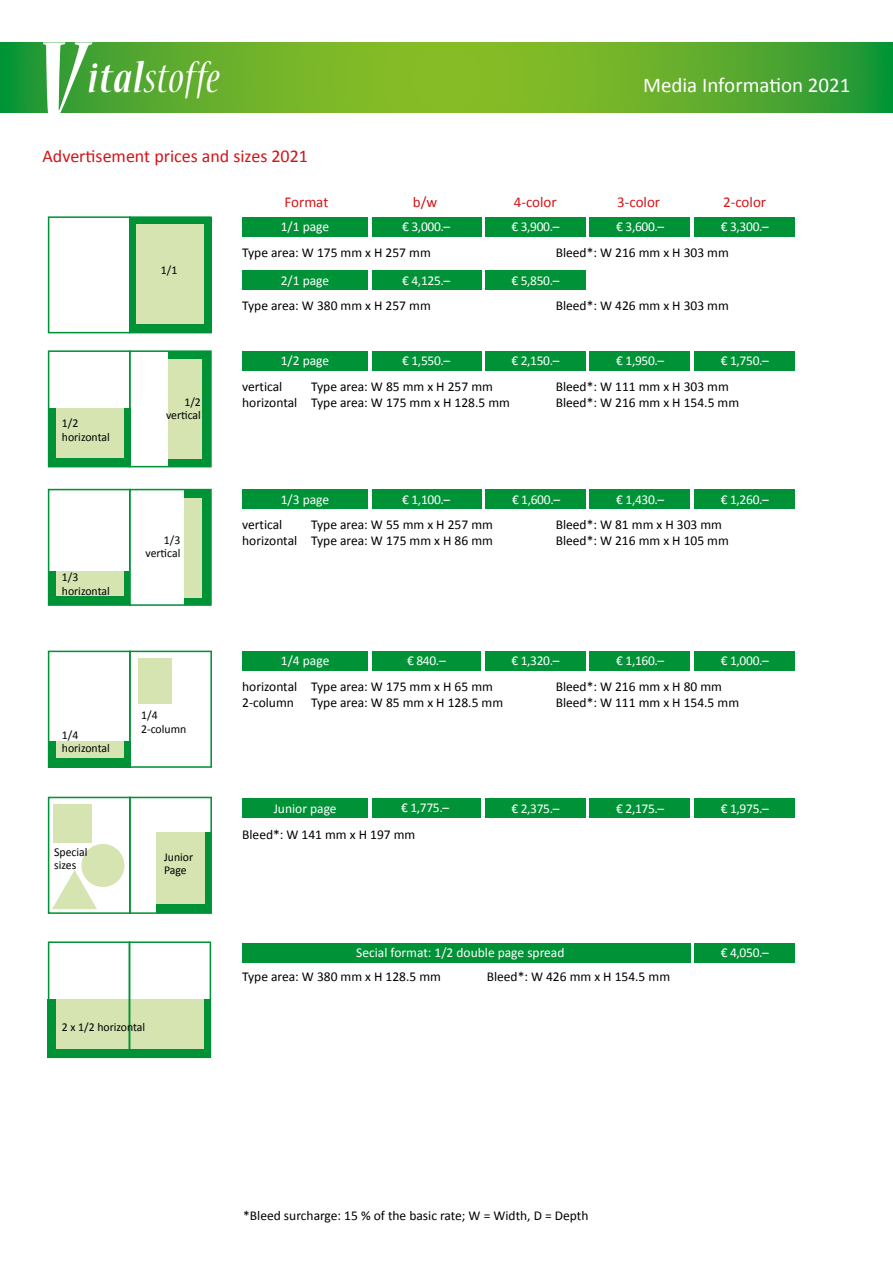
<style>
.page{position:relative;width:893px;height:1263px;background:#fff}
.page>*{position:absolute;margin:0;border:0;box-sizing:border-box;transform-origin:0 0}
.t1{font:italic 700 condensed 118.65px "Nueva Std";color:#fff}
.t2{font:italic condensed 47.1px "Nueva Std";letter-spacing:.01em;color:#fff}
.t3{font:21px "Calibri";color:#fff}
.t4{font:18px "Calibri";color:#d51317}
.t5{font:15px "Calibri";color:#d51317}
.t6{font:13.5px "Calibri";color:#000}
.t7{font:13.5px "Calibri";letter-spacing:-.02em;color:#fff}
.t8{font:13.5px "Calibri";color:#fff}
.t9{font:12px/13.5px "Calibri";color:#000}
.s1{font-weight:700}
</style>
<div class="page">
<svg style="left:0;top:42px;width:893px;height:71px;background:#5fad2c"></svg>
<div style="left:130px;top:217px;width:82px;height:116px;background:#009236"></div>
<div style="left:136px;top:225px;width:68px;height:99px;background:#d5e4b1"></div>
<div style="left:48px;top:216px;width:83px;height:117px;border:2px solid #009236"></div>
<div style="left:129px;top:216px;width:83px;height:117px;border:2px solid #009236"></div>
<div style="left:49px;top:408px;width:82px;height:58px;background:#009236"></div>
<div style="left:168px;top:351px;width:43px;height:115px;background:#009236"></div>
<div style="left:168px;top:359px;width:34px;height:99px;background:#d5e4b1"></div>
<div style="left:48px;top:350px;width:83px;height:117px;border:2px solid #009236"></div>
<div style="left:129px;top:350px;width:83px;height:117px;border:2px solid #009236"></div>
<div style="left:57px;top:408px;width:67px;height:49px;background:#d5e4b1"></div>
<div style="left:49px;top:571px;width:81px;height:34px;background:#009236"></div>
<div style="left:184px;top:490px;width:27px;height:115px;background:#009236"></div>
<div style="left:184px;top:498px;width:18px;height:99px;background:#d5e4b1"></div>
<div style="left:57px;top:571px;width:67px;height:25px;background:#d5e4b1"></div>
<div style="left:48px;top:489px;width:83px;height:117px;border:2px solid #009236"></div>
<div style="left:129px;top:489px;width:83px;height:117px;border:2px solid #009236"></div>
<div style="left:694px;top:489px;width:101px;height:20px;background:#009236"></div>
<div style="left:589px;top:489px;width:101px;height:20px;background:#009236"></div>
<div style="left:485px;top:489px;width:101px;height:20px;background:#009236"></div>
<div style="left:372px;top:489px;width:109px;height:20px;background:#009236"></div>
<div style="left:242px;top:489px;width:126px;height:20px;background:#009236"></div>
<div style="left:694px;top:351px;width:101px;height:20px;background:#009236"></div>
<div style="left:589px;top:351px;width:101px;height:20px;background:#009236"></div>
<div style="left:485px;top:351px;width:101px;height:20px;background:#009236"></div>
<div style="left:372px;top:351px;width:109px;height:20px;background:#009236"></div>
<div style="left:242px;top:351px;width:126px;height:20px;background:#009236"></div>
<div style="left:694px;top:217px;width:101px;height:20px;background:#009236"></div>
<div style="left:589px;top:217px;width:101px;height:20px;background:#009236"></div>
<div style="left:485px;top:217px;width:101px;height:20px;background:#009236"></div>
<div style="left:372px;top:217px;width:109px;height:20px;background:#009236"></div>
<div style="left:242px;top:217px;width:126px;height:20px;background:#009236"></div>
<div style="left:485px;top:270px;width:101px;height:20px;background:#009236"></div>
<div style="left:372px;top:270px;width:109px;height:20px;background:#009236"></div>
<div style="left:242px;top:270px;width:126px;height:20px;background:#009236"></div>
<div style="left:242px;top:943px;width:448px;height:19px;background:#009236"></div>
<div style="left:48px;top:999px;width:162px;height:58px;background:#009236"></div>
<div style="left:56px;top:999px;width:147px;height:49px;background:#d5e4b1"></div>
<div style="left:48px;top:941px;width:82px;height:117px;border:2px solid #009236"></div>
<div style="left:129px;top:941px;width:82px;height:117px;border:2px solid #009236"></div>
<div style="left:48px;top:741px;width:83px;height:26px;background:#009236"></div>
<div style="left:56px;top:741px;width:68px;height:17px;background:#d5e4b1"></div>
<div style="left:48px;top:651px;width:83px;height:117px;border:2px solid #009236"></div>
<div style="left:129px;top:651px;width:83px;height:117px;border:2px solid #009236"></div>
<div style="left:138px;top:658px;width:33px;height:46px;background:#d5e4b1"></div>
<div style="left:48px;top:797px;width:83px;height:117px;border:2px solid #009236"></div>
<div style="left:129px;top:797px;width:83px;height:117px;border:2px solid #009236"></div>
<div style="left:156px;top:832px;width:54px;height:81px;background:#009236"></div>
<div style="left:156px;top:832px;width:48px;height:72px;background:#d5e4b1"></div>
<div style="left:694px;top:651px;width:101px;height:20px;background:#009236"></div>
<div style="left:589px;top:651px;width:101px;height:20px;background:#009236"></div>
<div style="left:485px;top:651px;width:101px;height:20px;background:#009236"></div>
<div style="left:372px;top:651px;width:109px;height:20px;background:#009236"></div>
<div style="left:242px;top:651px;width:126px;height:20px;background:#009236"></div>
<div style="left:694px;top:798px;width:101px;height:20px;background:#009236"></div>
<div style="left:589px;top:798px;width:101px;height:20px;background:#009236"></div>
<div style="left:485px;top:798px;width:101px;height:20px;background:#009236"></div>
<div style="left:372px;top:798px;width:109px;height:20px;background:#009236"></div>
<div style="left:242px;top:798px;width:126px;height:20px;background:#009236"></div>
<div style="left:694px;top:943px;width:101px;height:19px;background:#009236"></div>
<div style="left:53px;top:804px;width:39px;height:38px;background:#d5e4b1"></div>
<div style="left:81px;top:844px;width:43px;height:43px;background:#d5e4b1;border-radius:50%"></div>
<svg style="left:52px;top:870px;width:45px;height:39px"></svg>
<h1 class="t1" style="left:35px;top:26px;width:49px">V</h1>
<h2 class="t2" style="left:88px;top:57px;width:133px"><span class="s1">ital</span>stoffe</h2>
<h3 class="t4" style="left:43px;top:145px;width:267px">Advertisement prices and sizes 2021</h3>
<h3 class="t3" style="left:643px;top:72px;width:209px">Media Information 2021</h3>
<p class="t5" style="left:284px;top:193px;width:45px">Format</p>
<p class="t5" style="left:413px;top:193px;width:26px">b/w</p>
<p class="t5" style="left:514px;top:193px;width:44px">4-color</p>
<p class="t5" style="left:617px;top:193px;width:44px">3-color</p>
<p class="t5" style="left:723px;top:193px;width:44px">2-color</p>
<p class="t7" style="left:281px;top:218px;width:50px">1/1 page</p>
<p class="t7" style="left:402px;top:218px;width:50px">€ 3,000.–</p>
<p class="t7" style="left:511px;top:218px;width:50px">€ 3,900.–</p>
<p class="t7" style="left:616px;top:218px;width:50px">€ 3,600.–</p>
<p class="t7" style="left:721px;top:218px;width:50px">€ 3,300.–</p>
<p class="t9" style="left:161px;top:262px;width:18px">1/1</p>
<p class="t9" style="left:62px;top:416px;width:49px">1/2 horizontal</p>
<p class="t9" style="left:166px;top:394px;width:36px;text-align:right">1/2 vertical</p>
<p class="t9" style="left:62px;top:570px;width:49px">1/3 horizontal</p>
<p class="t9" style="left:145px;top:533px;width:36px;text-align:right">1/3 vertical</p>
<p class="t9" style="left:62px;top:727px;width:49px">1/4 horizontal</p>
<p class="t9" style="left:141px;top:708px;width:47px">1/4<br>2-column</p>
<p class="t9" style="left:54px;top:844px;width:35px">Special sizes</p>
<p class="t9" style="left:164px;top:850px;width:31px">Junior<br>Page</p>
<p class="t9" style="left:62px;top:1019px;width:85px">2 x 1/2 horizontal</p>
<p class="t6" style="left:242px;top:244px;width:190px">Type area: W 175 mm x H 257 mm</p>
<p class="t6" style="left:556px;top:244px;width:175px">Bleed*: W 216 mm x H 303 mm</p>
<p class="t7" style="left:281px;top:272px;width:50px">2/1 page</p>
<p class="t7" style="left:402px;top:272px;width:50px">€ 4,125.–</p>
<p class="t7" style="left:511px;top:272px;width:50px">€ 5,850.–</p>
<p class="t6" style="left:242px;top:297px;width:190px">Type area: W 380 mm x H 257 mm</p>
<p class="t6" style="left:556px;top:297px;width:175px">Bleed*: W 426 mm x H 303 mm</p>
<p class="t7" style="left:281px;top:352px;width:50px">1/2 page</p>
<p class="t7" style="left:402px;top:352px;width:50px">€ 1,550.–</p>
<p class="t7" style="left:511px;top:352px;width:50px">€ 2,150.–</p>
<p class="t7" style="left:616px;top:352px;width:50px">€ 1,950.–</p>
<p class="t7" style="left:721px;top:352px;width:50px">€ 1,750.–</p>
<p class="t6" style="left:242px;top:378px;width:42px">vertical</p>
<p class="t6" style="left:311px;top:378px;width:183px">Type area: W 85 mm x H 257 mm</p>
<p class="t6" style="left:556px;top:378px;width:175px">Bleed*: W 111 mm x H 303 mm</p>
<p class="t6" style="left:242px;top:394px;width:269px">horizontal Type area: W 175 mm x H 128.5 mm</p>
<p class="t6" style="left:556px;top:394px;width:185px">Bleed*: W 216 mm x H 154.5 mm</p>
<p class="t7" style="left:281px;top:491px;width:50px">1/3 page</p>
<p class="t7" style="left:402px;top:491px;width:50px">€ 1,100.–</p>
<p class="t7" style="left:512px;top:491px;width:50px">€ 1,600.–</p>
<p class="t7" style="left:616px;top:491px;width:50px">€ 1,430.–</p>
<p class="t7" style="left:721px;top:491px;width:50px">€ 1,260.–</p>
<p class="t6" style="left:242px;top:516px;width:42px">vertical</p>
<p class="t6" style="left:311px;top:516px;width:183px">Type area: W 55 mm x H 257 mm</p>
<p class="t6" style="left:556px;top:516px;width:168px">Bleed*: W 81 mm x H 303 mm</p>
<p class="t6" style="left:242px;top:533px;width:252px">horizontal Type area: W 175 mm x H 86 mm</p>
<p class="t6" style="left:556px;top:533px;width:175px">Bleed*: W 216 mm x H 105 mm</p>
<p class="t7" style="left:281px;top:653px;width:50px">1/4 page</p>
<p class="t7" style="left:407px;top:653px;width:40px">€ 840.–</p>
<p class="t7" style="left:511px;top:653px;width:50px">€ 1,320.–</p>
<p class="t7" style="left:616px;top:653px;width:50px">€ 1,160.–</p>
<p class="t7" style="left:721px;top:653px;width:50px">€ 1,000.–</p>
<p class="t6" style="left:242px;top:678px;width:252px">horizontal Type area: W 175 mm x H 65 mm</p>
<p class="t6" style="left:556px;top:678px;width:168px">Bleed*: W 216 mm x H 80 mm</p>
<p class="t6" style="left:242px;top:694px;width:53px">2-column</p>
<p class="t6" style="left:311px;top:694px;width:193px">Type area: W 85 mm x H 128.5 mm</p>
<p class="t6" style="left:556px;top:694px;width:185px">Bleed*: W 111 mm x H 154.5 mm</p>
<p class="t8" style="left:274px;top:800px;width:64px">Junior page</p>
<p class="t7" style="left:401px;top:799px;width:50px">€ 1,775.–</p>
<p class="t7" style="left:511px;top:800px;width:50px">€ 2,375.–</p>
<p class="t7" style="left:616px;top:800px;width:50px">€ 2,175.–</p>
<p class="t7" style="left:721px;top:800px;width:50px">€ 1,975.–</p>
<p class="t6" style="left:242px;top:826px;width:175px">Bleed*: W 141 mm x H 197 mm</p>
<p class="t8" style="left:356px;top:944px;width:210px">Secial format: 1/2 double page spread</p>
<p class="t6" style="left:242px;top:968px;width:200px">Type area: W 380 mm x H 128.5 mm</p>
<p class="t6" style="left:487px;top:968px;width:185px">Bleed*: W 426 mm x H 154.5 mm</p>
<p class="t7" style="left:721px;top:944px;width:50px">€ 4,050.–</p>
<p class="t6" style="left:243px;top:1207px;width:347px">*Bleed surcharge: 15 % of the basic rate; W = Width, D = Depth</p>
</div>
